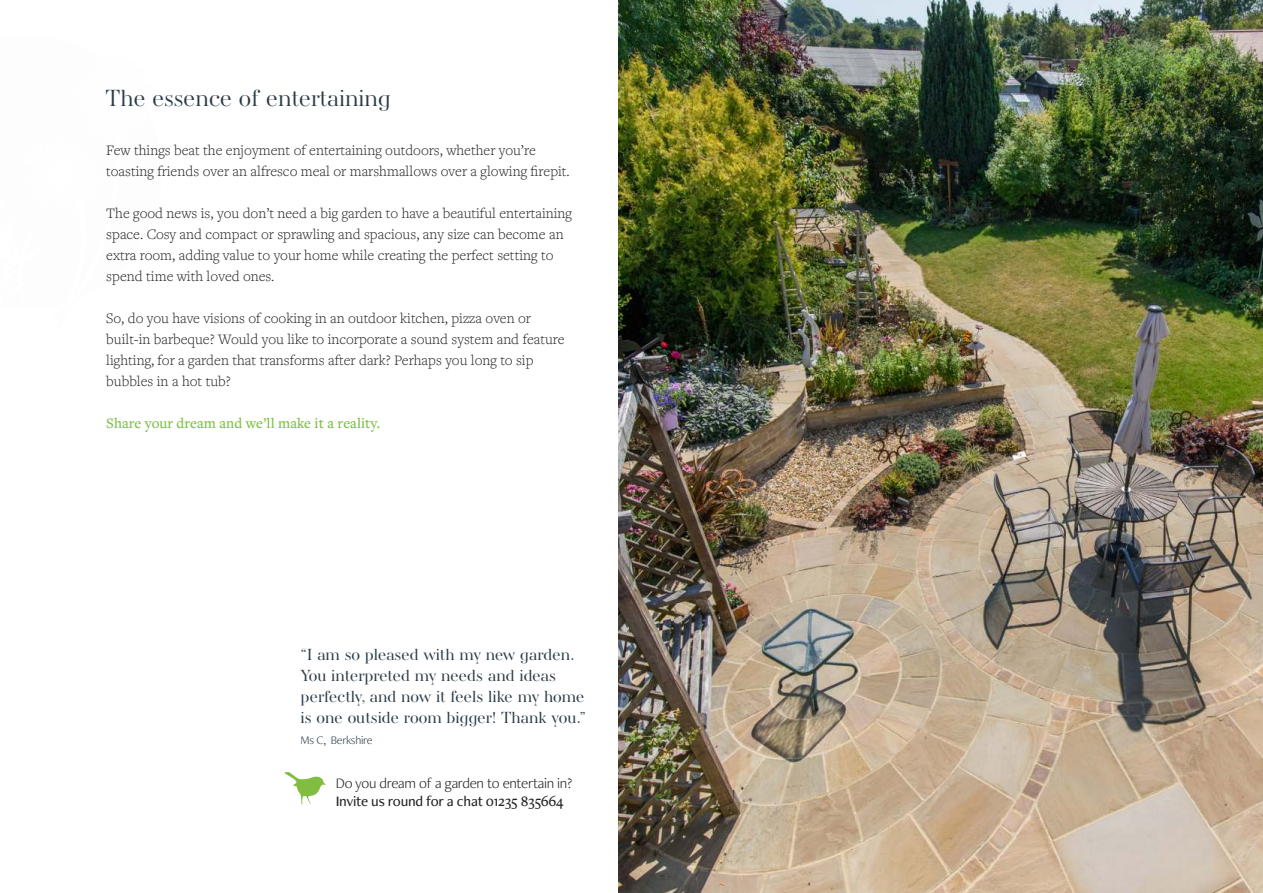
<style>
.page{position:relative;width:1263px;height:893px;background:#fff}
.page>*{position:absolute;margin:0;border:0;box-sizing:border-box;transform-origin:0 0}
.t1{font:300 24px "AW Conqueror Std Didot";color:#2a3b45}
.t2{font:16.5px/21px "AW Conqueror Std Didot";color:#2a3b45}
.t3{font:300 15px/21px "Freight Text Pro";color:#221f1f}
.t4{font:500 15px "Freight Text Pro";color:#7ac142}
.t5{font:300 15px "Freight Neo Pro";letter-spacing:-.02em;color:#221f1f}
.t6{font:500 15px "Freight Neo Pro";letter-spacing:-.02em;color:#221f1f}
.t7{font:300 12px "Freight Neo Pro";letter-spacing:-.025em;color:#2a3b45}
</style>
<div class="page">
<img style="left:619px;top:0;width:644px;height:893px">
<svg style="left:284px;top:772px;width:42px;height:33px"></svg>
<h1 class="t1" style="left:106px;top:90px;width:287px">The essence of entertaining</h1>
<p class="t3" style="left:106px;top:141px;width:465px">Few things beat the enjoyment of entertaining outdoors, whether you’re toasting friends over an alfresco meal or marshmallows over a glowing firepit.</p>
<p class="t3" style="left:106px;top:204px;width:467px">The good news is, you don’t need a big garden to have a beautiful entertaining space. Cosy and compact or sprawling and spacious, any size can become an extra room, adding value to your home while creating the perfect setting to spend time with loved ones.</p>
<p class="t3" style="left:106px;top:309px;width:460px">So, do you have visions of cooking in an outdoor kitchen, pizza oven or built-in barbeque? Would you like to incorporate a sound system and feature lighting, for a garden that transforms after dark? Perhaps you long to sip bubbles in a hot tub?</p>
<p class="t4" style="left:106px;top:417px;width:276px">Share your dream and we’ll make it a reality.</p>
<p class="t2" style="left:301px;top:645px;width:287px">“I am so pleased with my new garden.<br>You interpreted my needs and ideas perfectly, and now it feels like my home is one outside room bigger! Thank you.”</p>
<p class="t7" style="left:301px;top:735px;width:73px">Ms C, Berkshire</p>
<p class="t5" style="left:336px;top:778px;width:238px">Do you dream of a garden to entertain in?</p>
<p class="t6" style="left:336px;top:796px;width:230px">Invite us round for a chat 01235 835664</p>
</div>
